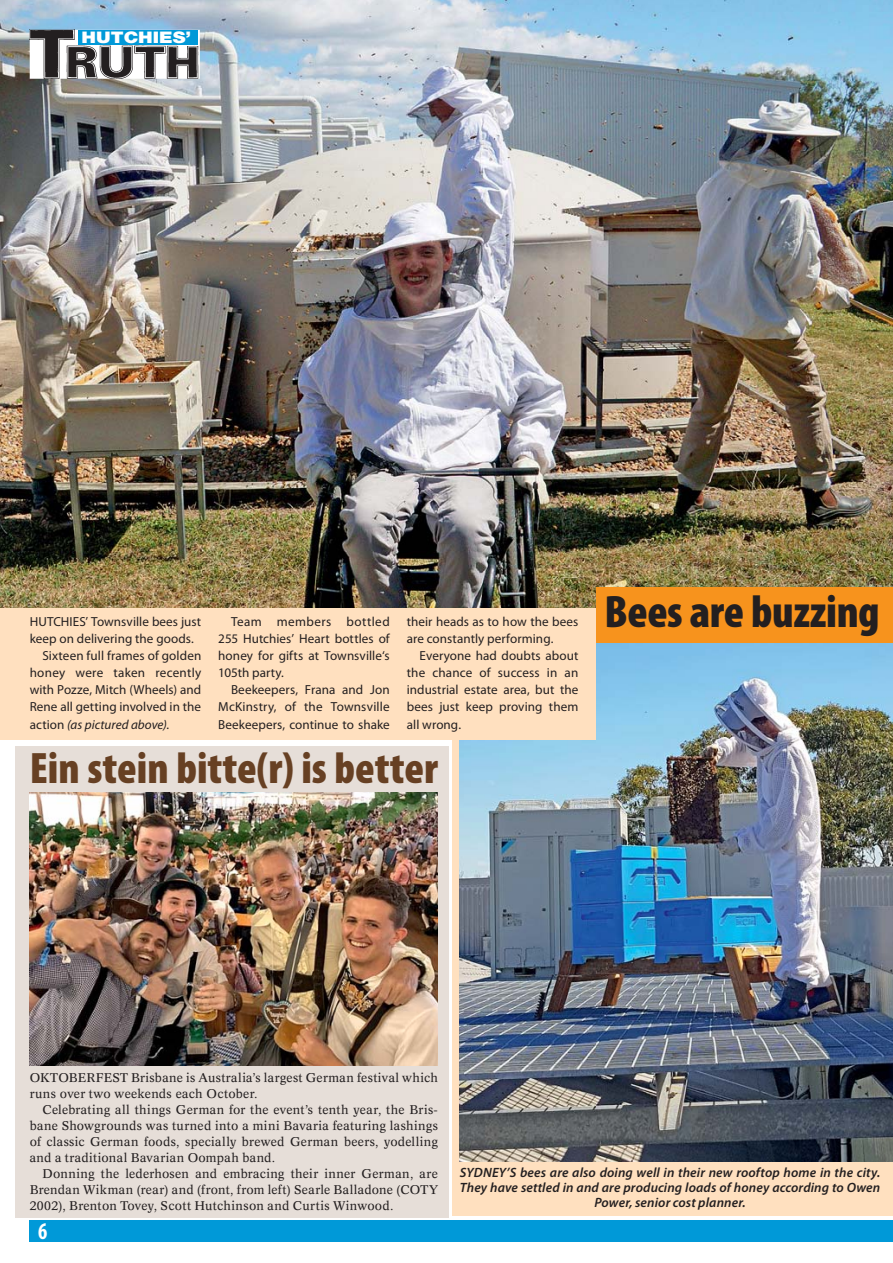
<style>
.page{position:relative;width:893px;height:1263px;background:#fff}
.page>*{position:absolute;margin:0;border:0;box-sizing:border-box;transform-origin:0 0}
.t1{font:900 condensed 45.75px "Myriad Pro";letter-spacing:-.01em;color:#231f20}
.t2{font:900 condensed 44.25px "Myriad Pro";color:#674023}
.t3{font:700 condensed 24px "Myriad Pro";color:#fff;scale:.9 1}
.t4{font:900 15.9px "Helvetica Neue";color:#fff;scale:1.2 1}
.t5{font:italic 600 13.5px/15px "Myriad Pro";letter-spacing:.01em;color:#231f20;text-align:center}
.t6{font:13.2px/17.1px "Myriad Pro";letter-spacing:.005em;color:#231f20;text-align:justify}
.t7{font:italic 13.2px "Myriad Pro";color:#231f20}
.t8{font:12.3px/16px "Concorde";letter-spacing:.025em;color:#231f20;text-align:justify}
.s1{font-style:normal}
</style>
<div class="page">
<div style="left:453px;top:736px;width:440px;height:480px;background:#ffe0bf"></div>
<img style="left:0;top:0;width:893px;height:609px">
<div style="left:30px;top:1220px;width:863px;height:22px;background:#0099d8"></div>
<img style="left:30px;top:30px;width:168px;height:49px">
<div style="left:79px;top:30px;width:119px;height:14px;background:#0099d8"></div>
<img style="left:459px;top:740px;width:137px;height:422px">
<div style="left:15px;top:746px;width:434px;height:472px;background:#e6ded8"></div>
<img style="left:30px;top:792px;width:408px;height:274px">
<div style="left:0;top:609px;width:863px;height:131px;background:#ffe0bf"></div>
<img style="left:596px;top:643px;width:297px;height:519px">
<div style="left:596px;top:588px;width:297px;height:55px;background:#f7931d"></div>
<p class="t4" style="left:82px;top:31px;width:93px">HUTCHIES’</p>
<p class="t6" style="left:30px;top:615px;width:173px">HUTCHIES’ Townsville bees just</p>
<p class="t6" style="left:30px;top:632px;width:166px">keep on delivering the goods.</p>
<p class="t6" style="left:42px;top:649px;width:160px">Sixteen full frames of golden</p>
<p class="t6" style="left:30px;top:666px;width:173px">honey were taken recently</p>
<p class="t6" style="left:30px;top:683px;width:173px">with Pozze, Mitch (Wheels) and</p>
<p class="t6" style="left:30px;top:700px;width:173px">Rene all getting involved in the</p>
<p class="t7" style="left:30px;top:719px;width:141px"><span class="s1">action</span> (as pictured above).</p>
<p class="t6" style="left:218px;top:615px;width:173px;text-indent:13px">Team members bottled 255 Hutchies’ Heart bottles of honey for gifts at Townsville‘s 105th party.</p>
<p class="t6" style="left:218px;top:683px;width:173px;text-indent:13px">Beekeepers, Frana and Jon McKinstry, of the Townsville Beekeepers, continue to shake</p>
<p class="t6" style="left:407px;top:615px;width:173px">their heads as to how the bees are constantly performing.</p>
<p class="t6" style="left:407px;top:649px;width:173px;text-indent:13px">Everyone had doubts about the chance of success in an industrial estate area, but the bees just keep proving them all wrong.</p>
<h2 class="t2" style="left:30px;top:752px;width:410px">Ein stein bitte(r) is better</h2>
<h1 class="t1" style="left:604px;top:595px;width:277px">Bees are buzzing</h1>
<p class="t8" style="left:30px;top:1070px;width:410px">OKTOBERFEST Brisbane is Australia’s largest German festival which runs over two weekends each October.</p>
<p class="t8" style="left:30px;top:1102px;width:410px;text-indent:13px">Celebrating all things German for the event’s tenth year, the Bris&shy;bane Showgrounds was turned into a mini Bavaria featuring lashings of classic German foods, specially brewed German beers, yodelling and a traditional Bavarian Oompah band.</p>
<p class="t8" style="left:30px;top:1167px;width:410px;text-indent:13px">Donning the lederhosen and embracing their inner German, are Brendan Wikman (rear) and (front, from left) Searle Balladone (COTY 2002), Brenton Tovey, Scott Hutchinson and Curtis Winwood.</p>
<h3 class="t3" style="left:38px;top:1222px;width:12px">6</h3>
<p class="t5" style="left:460px;top:1167px;width:422px">SYDNEY’S bees are also doing well in their new rooftop home in the city.<br>They have settled in and are producing loads of honey according to Owen<br>Power, senior cost planner.</p>
</div>
